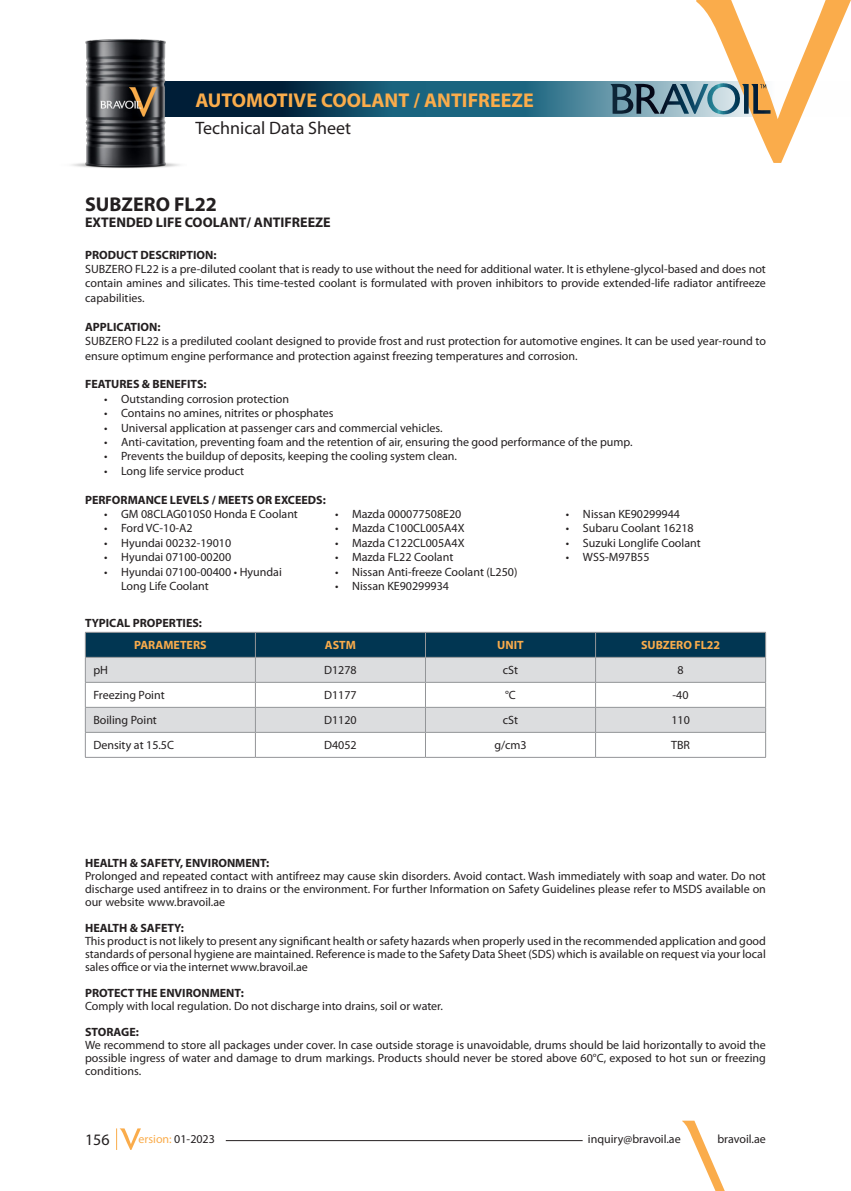
<style>
.page{position:relative;width:851px;height:1191px;background:#fff}
.page>*{position:absolute;margin:0;border:0;box-sizing:border-box;transform-origin:0 0}
.t1{font:700 20px "Myriad Pro";color:#faac4b}
.t2{font:700 20px "Myriad Pro";color:#231f20}
.t3{font:18px "Myriad Pro";color:#231f20}
.t4{font:16px "Myriad Pro";color:#231f20}
.t5{font:700 14px "Myriad Pro";color:#231f20}
.t6{font:12px/13px "Myriad Pro";color:#231f20;text-align:justify}
.t7{font:700 12px "Myriad Pro";color:#231f20}
.t8{font:700 12px "Myriad Pro";color:#faac4b}
.t9{font:12px "Myriad Pro";color:#faac4b}
.s1{color:#231f20}
</style>
<div class="page">
<svg style="left:425px;top:81px;width:185px;height:36px;background:#2c7089"></svg>
<svg style="left:187px;top:81px;width:238px;height:36px;background:#093751"></svg>
<img style="left:72px;top:39px;width:115px;height:129px">
<svg style="left:610px;top:0;width:240px;height:163px"></svg>
<hr style="left:226px;top:1140px;width:356px;height:1px;background:#231f20">
<svg style="left:116px;top:1128px;width:25px;height:22px"></svg>
<svg style="left:682px;top:1120px;width:42px;height:71px"></svg>
<svg style="left:85px;top:632px;width:681px;height:125px"></svg>
<hr style="left:85px;top:757px;width:170px;height:1px;background:#939598">
<hr style="left:255px;top:757px;width:170px;height:1px;background:#939598">
<hr style="left:425px;top:757px;width:170px;height:1px;background:#939598">
<hr style="left:595px;top:757px;width:170px;height:1px;background:#939598">
<h1 class="t1" style="left:195px;top:87px;width:340px">AUTOMOTIVE COOLANT / ANTIFREEZE</h1>
<h2 class="t3" style="left:195px;top:117px;width:157px">Technical Data Sheet</h2>
<p class="t2" style="left:85px;top:191px;width:133px">SUBZERO FL22</p>
<p class="t5" style="left:85px;top:214px;width:247px">EXTENDED LIFE COOLANT/ ANTIFREEZE</p>
<p class="t7" style="left:85px;top:247px;width:133px">PRODUCT DESCRIPTION:</p>
<p class="t6" style="left:85px;top:262px;width:682px;line-height:14.4px">SUBZERO FL22 is a pre-diluted coolant that is ready to use without the need for additional water. It is ethylene-glycol-based and does not contain amines and silicates. This time-tested coolant is formulated with proven inhibitors to provide extended-life radiator antifreeze capabilities.</p>
<p class="t7" style="left:85px;top:319px;width:77px">APPLICATION:</p>
<p class="t6" style="left:85px;top:334px;width:682px;line-height:14.4px">SUBZERO FL22 is a prediluted coolant designed to provide frost and rust protection for automotive engines. It can be used year-round to ensure optimum engine performance and protection against freezing temperatures and corrosion.</p>
<p class="t7" style="left:85px;top:376px;width:123px">FEATURES &amp; BENEFITS:</p>
<p class="t6" style="left:104px;top:392px;width:186px">• Outstanding corrosion protection</p>
<p class="t6" style="left:104px;top:406px;width:231px">• Contains no amines, nitrites or phosphates</p>
<p class="t6" style="left:104px;top:421px;width:340px">• Universal application at passenger cars and commercial vehicles.</p>
<p class="t6" style="left:104px;top:435px;width:530px">• Anti-cavitation, preventing foam and the retention of air, ensuring the good performance of the pump.</p>
<p class="t6" style="left:104px;top:449px;width:354px">• Prevents the buildup of deposits, keeping the cooling system clean.</p>
<p class="t6" style="left:104px;top:464px;width:142px">• Long life service product</p>
<p class="t7" style="left:85px;top:492px;width:242px">PERFORMANCE LEVELS / MEETS OR EXCEEDS:</p>
<p class="t6" style="left:104px;top:507px;width:195px">• GM 08CLAG010S0 Honda E Coolant</p>
<p class="t6" style="left:104px;top:521px;width:90px">• Ford VC-10-A2</p>
<p class="t6" style="left:104px;top:536px;width:129px">• Hyundai 00232-19010</p>
<p class="t6" style="left:104px;top:550px;width:129px">• Hyundai 07100-00200</p>
<p class="t6" style="left:121px;top:564px;width:162px;line-height:14.4px;text-indent:-17px">• Hyundai 07100-00400 • Hyundai<br>Long Life Coolant</p>
<p class="t6" style="left:335px;top:507px;width:128px">• Mazda 000077508E20</p>
<p class="t6" style="left:335px;top:521px;width:131px">• Mazda C100CL005A4X</p>
<p class="t6" style="left:335px;top:536px;width:131px">• Mazda C122CL005A4X</p>
<p class="t6" style="left:335px;top:550px;width:120px">• Mazda FL22 Coolant</p>
<p class="t6" style="left:335px;top:565px;width:184px">• Nissan Anti-freeze Coolant (L250)</p>
<p class="t6" style="left:335px;top:579px;width:115px">• Nissan KE90299934</p>
<p class="t6" style="left:566px;top:507px;width:115px">• Nissan KE90299944</p>
<p class="t6" style="left:566px;top:521px;width:129px">• Subaru Coolant 16218</p>
<p class="t6" style="left:566px;top:536px;width:136px">• Suzuki Longlife Coolant</p>
<p class="t6" style="left:566px;top:550px;width:85px">• WSS-M97B55</p>
<p class="t7" style="left:85px;top:615px;width:118px">TYPICAL PROPERTIES:</p>
<p class="t8" style="left:134px;top:637px;width:74px">PARAMETERS</p>
<p class="t8" style="left:325px;top:637px;width:33px">ASTM</p>
<p class="t8" style="left:497px;top:637px;width:28px">UNIT</p>
<p class="t8" style="left:641px;top:637px;width:81px">SUBZERO FL22</p>
<p class="t6" style="left:93px;top:663px;width:16px">pH</p>
<p class="t6" style="left:324px;top:663px;width:34px">D1278</p>
<p class="t6" style="left:503px;top:663px;width:17px">cSt</p>
<p class="t6" style="left:677px;top:663px;width:8px">8</p>
<p class="t6" style="left:93px;top:688px;width:73px">Freezing Point</p>
<p class="t6" style="left:324px;top:688px;width:34px">D1177</p>
<p class="t6" style="left:505px;top:688px;width:12px">°C</p>
<p class="t6" style="left:672px;top:688px;width:17px">-40</p>
<p class="t6" style="left:93px;top:713px;width:65px">Boiling Point</p>
<p class="t6" style="left:324px;top:713px;width:34px">D1120</p>
<p class="t6" style="left:503px;top:713px;width:17px">cSt</p>
<p class="t6" style="left:671px;top:713px;width:20px">110</p>
<p class="t6" style="left:93px;top:738px;width:82px">Density at 15.5C</p>
<p class="t6" style="left:324px;top:738px;width:34px">D4052</p>
<p class="t6" style="left:494px;top:738px;width:34px">g/cm3</p>
<p class="t6" style="left:671px;top:738px;width:20px">TBR</p>
<p class="t7" style="left:85px;top:854px;width:186px">HEALTH &amp; SAFETY, ENVIRONMENT:</p>
<p class="t6" style="left:85px;top:868px;width:682px">Prolonged and repeated contact with antifreez may cause skin disorders. Avoid contact. Wash immediately with soap and water. Do not discharge used antifreez in to drains or the environment. For further Information on Safety Guidelines please refer to MSDS available on our website www.bravoil.ae</p>
<p class="t7" style="left:85px;top:919px;width:100px">HEALTH &amp; SAFETY:</p>
<p class="t6" style="left:85px;top:933px;width:682px">This product is not likely to present any significant health or safety hazards when properly used in the recommended application and good standards of personal hygiene are maintained. Reference is made to the Safety Data Sheet (SDS) which is available on request via your local sales office or via the internet www.bravoil.ae</p>
<p class="t7" style="left:85px;top:984px;width:160px">PROTECT THE ENVIRONMENT:</p>
<p class="t6" style="left:85px;top:998px;width:359px">Comply with local regulation. Do not discharge into drains, soil or water.</p>
<p class="t7" style="left:85px;top:1023px;width:55px">STORAGE:</p>
<p class="t6" style="left:85px;top:1037px;width:682px">We recommend to store all packages under cover. In case outside storage is unavoidable, drums should be laid horizontally to avoid the possible ingress of water and damage to drum markings. Products should never be stored above 60°C, exposed to hot sun or freezing conditions.</p>
<h3 class="t4" style="left:85px;top:1130px;width:26px">156</h3>
<p class="t9" style="left:138px;top:1131px;width:78px">ersion: <span class="s1">01-2023</span></p>
<p class="t6" style="left:588px;top:1132px;width:94px">inquiry@bravoil.ae</p>
<p class="t6" style="left:717px;top:1132px;width:50px">bravoil.ae</p>
</div>
